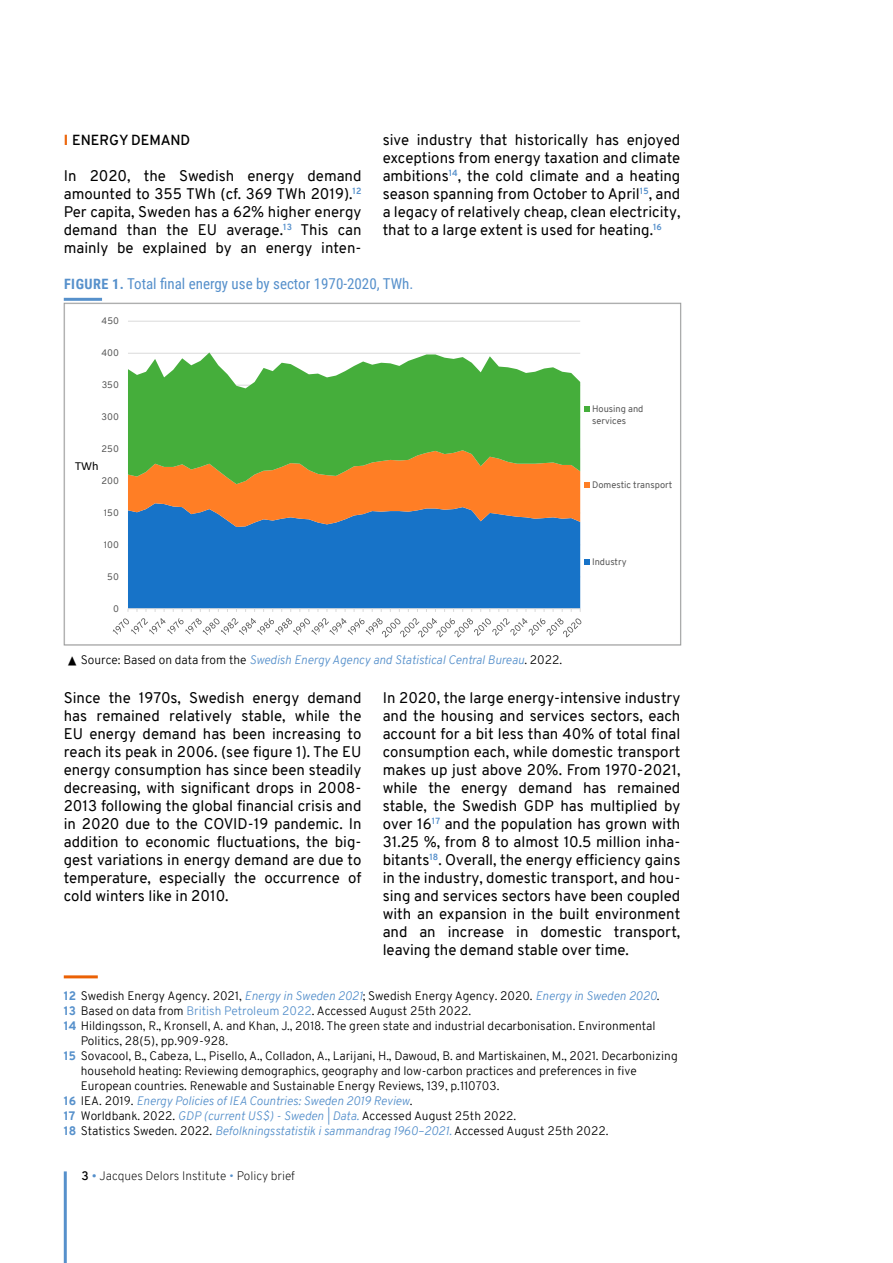
<style>
.page{position:relative;width:893px;height:1263px;background:#fff}
.page>*{position:absolute;margin:0;border:0;box-sizing:border-box;transform-origin:0 0}
.t1{font:15px/18px "Overpass";color:#000;text-align:justify}
.t2{font:15px "Roboto Condensed";color:#5690cb}
.t3{font:600 14.25px "Overpass";color:#000}
.t4{font:12.3px "Calibri";color:#000}
.t5{font:300 12px "Overpass";color:#000}
.t6{font:italic 300 12px "Overpass";color:#5690cb}
.t7{font:200 12px "Overpass";color:#000}
.t8{font:9.3px/11.7px "Overpass";color:#585858}
.s1{font-weight:700;font-size:14.25px}
.s2{font-weight:900;color:#eb6104}
.s3{font-family:"DejaVu Serif Condensed";font-weight:400;font-style:normal;color:#000}
.s4{font-style:normal;color:#000}
.s5{font-weight:800;color:#5690cb}
.s6{font-style:italic;color:#5690cb}
.s7{color:#5690cb}
.s8{font-weight:800;font-style:normal}
.s9{font-weight:600}
.s10{font-weight:300;color:#5690cb}
</style>
<div class="page">
<hr style="left:64px;top:1171px;width:3px;height:92px;background:#5690cb">
<hr style="left:64px;top:975px;width:34px;height:3px;background:#eb6104">
<hr style="left:64px;top:298px;width:38px;height:3px;background:#5690cb">
<hr style="left:128px;top:321px;width:452px;height:1px;background:#dadada">
<div style="left:128px;top:527px;width:452px;height:81px;background:#1773c8"></div>
<svg style="left:128px;top:352px;width:452px;height:98px;background:#62ba59"></svg>
<hr style="left:128px;top:608px;width:452px;height:1px;background:#dadada">
<svg style="left:113px;top:618px;width:468px;height:20px"></svg>
<svg style="left:584px;top:406px;width:6px;height:6px"></svg>
<svg style="left:128px;top:450px;width:462px;height:77px;background:#b78847"></svg>
<svg style="left:584px;top:559px;width:6px;height:5px"></svg>
<p class="t1" style="left:383px;top:131px;width:299px">sive industry that historically has enjoyed exceptions from energy taxation and climate ambitions<sup>14</sup>, the cold climate and a heating season spanning from October to April<sup>15</sup>, and a legacy of relatively cheap, clean electricity, that to a large extent is used for heating.<sup>16</sup></p>
<p class="t2" style="left:64px;top:273px;width:351px"><span class="s1">FIGURE 1.</span> Total final energy use by sector 1970-2020, TWh.</p>
<p class="t3" style="left:64px;top:130px;width:128px"><span class="s2">I</span> ENERGY DEMAND</p>
<p class="t1" style="left:64px;top:167px;width:299px">In 2020, the Swedish energy demand amounted to 355 TWh (cf. 369 TWh 2019).<sup>12<br></sup>Per capita, Sweden has a 62% higher energy demand than the EU average.<sup>13</sup> This can mainly be explained by an energy inten-</p>
<p class="t8" style="left:102px;top:315px;width:19px">450</p>
<p class="t8" style="left:101px;top:347px;width:19px">400</p>
<p class="t8" style="left:102px;top:379px;width:19px">350</p>
<p class="t8" style="left:102px;top:411px;width:19px">300</p>
<p class="t8" style="left:102px;top:443px;width:19px">250</p>
<p class="t4" style="left:75px;top:458px;width:25px">TWh</p>
<p class="t8" style="left:101px;top:475px;width:19px">200</p>
<p class="t8" style="left:104px;top:507px;width:17px">150</p>
<p class="t8" style="left:104px;top:539px;width:17px">100</p>
<p class="t8" style="left:107px;top:571px;width:13px">50</p>
<p class="t8" style="left:113px;top:603px;width:7px">0</p>
<p class="t8" style="left:592px;top:403px;width:53px">Housing and services</p>
<p class="t8" style="left:592px;top:479px;width:82px">Domestic transport</p>
<p class="t8" style="left:592px;top:556px;width:36px">Industry</p>
<p class="t6" style="left:68px;top:652px;width:495px"><span class="s3">▲</span> <span class="s4">Source: Based on data from the</span> Swedish Energy Agency and Statistical Central Bureau<span class="s4">. 2022.</span></p>
<p class="t1" style="left:64px;top:689px;width:299px">Since the 1970s, Swedish energy demand has remained relatively stable, while the EU energy demand has been increasing to reach its peak in 2006. (see figure 1). The EU energy consumption has since been steadily decreasing, with significant drops in 2008- 2013 following the global financial crisis and in 2020 due to the COVID-19 pandemic. In addition to economic fluctuations, the big&shy;gest variations in energy demand are due to temperature, especially the occurrence of cold winters like in 2010.</p>
<p class="t1" style="left:383px;top:689px;width:299px">In 2020, the large energy-intensive industry and the housing and services sectors, each account for a bit less than 40% of total final consumption each, while domestic transport makes up just above 20%. From 1970-2021, while the energy demand has remained stable, the Swedish GDP has multiplied by over 16<sup>17</sup> and the population has grown with 31.25 %, from 8 to almost 10.5 million inha&shy;bitants<sup>18</sup>. Overall, the energy efficiency gains in the industry, domestic transport, and hou&shy;sing and services sectors have been coupled with an expansion in the built environment and an increase in domestic transport, leaving the demand stable over time.</p>
<p class="t5" style="left:64px;top:988px;width:597px"><span class="s5">12</span> Swedish Energy Agency. 2021, <span class="s6">Energy in Sweden 2021</span>; Swedish Energy Agency. 2020. <span class="s6">Energy in Sweden 2020</span>.</p>
<p class="t5" style="left:64px;top:1003px;width:409px"><span class="s5">13</span> Based on data from <span class="s7">British Petroleum 2022</span>. Accessed August 25th 2022.</p>
<p class="t5" style="left:64px;top:1018px;width:593px"><span class="s5">14</span> Hildingsson, R., Kronsell, A. and Khan, J., 2018. The green state and industrial decarbonisation. Environmental</p>
<p class="t5" style="left:81px;top:1033px;width:149px">Politics, 28(5), pp.909-928.</p>
<p class="t5" style="left:64px;top:1048px;width:615px"><span class="s5">15</span> Sovacool, B., Cabeza, L., Pisello, A., Colladon, A., Larijani, H., Dawoud, B. and Martiskainen, M., 2021. Decarbonizing</p>
<p class="t5" style="left:81px;top:1063px;width:557px">household heating: Reviewing demographics, geography and low-carbon practices and preferences in five</p>
<p class="t5" style="left:81px;top:1078px;width:420px">European countries. Renewable and Sustainable Energy Reviews, 139, p.110703.</p>
<p class="t6" style="left:64px;top:1093px;width:350px"><span class="s8">16</span> <span class="s4">IEA. 2019.</span> Energy Policies of IEA Countries: Sweden 2019 Review<span class="s4">.</span></p>
<p class="t5" style="left:64px;top:1108px;width:454px"><span class="s5">17</span> Worldbank. 2022. <span class="s6">GDP (current US$) - Sweden | Data.</span> Accessed August 25th 2022.</p>
<p class="t5" style="left:64px;top:1123px;width:546px"><span class="s5">18</span> Statistics Sweden. 2022. <span class="s6">Befolkningsstatistik i sammandrag 1960–2021.</span> Accessed August 25th 2022.</p>
<p class="t7" style="left:82px;top:1168px;width:215px"><span class="s9">3</span> <span class="s10">•</span> Jacques Delors Institute <span class="s7">•</span> Policy brief</p>
</div>
